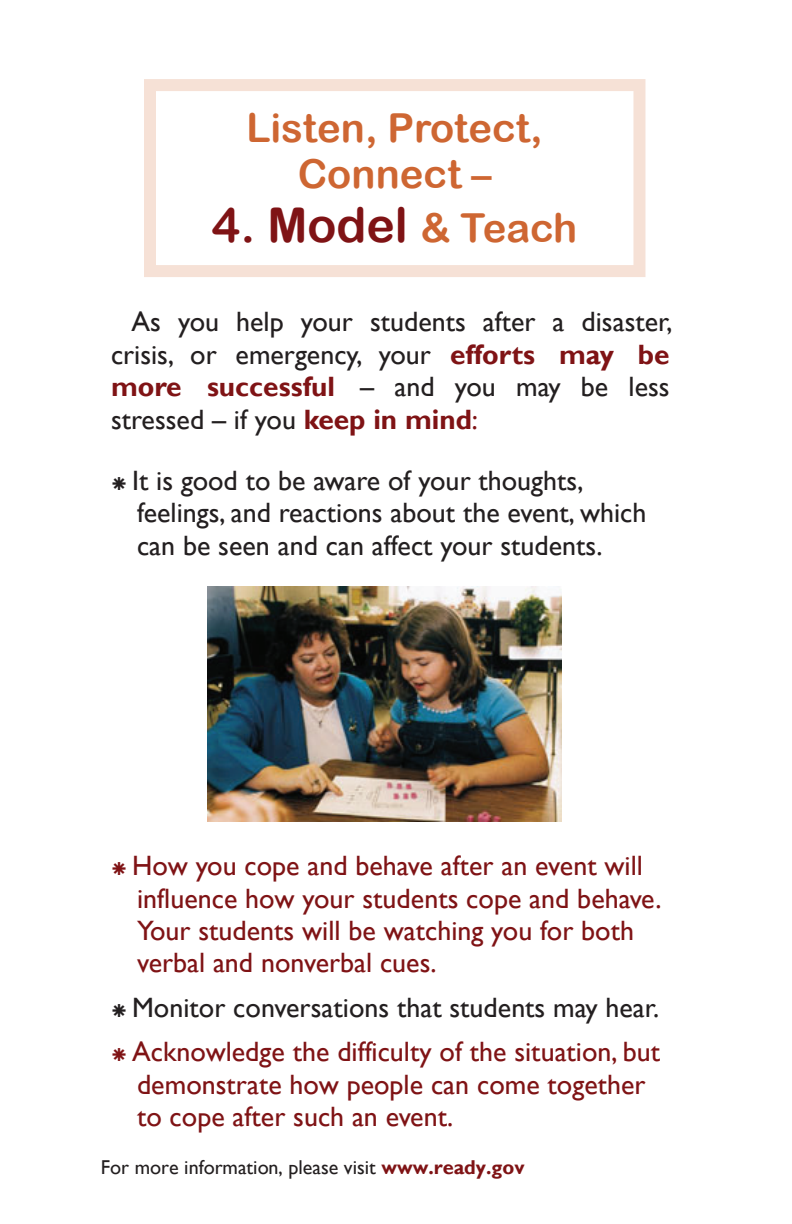
<style>
.page{position:relative;width:792px;height:1224px;background:#fff}
.page>*{position:absolute;margin:0;border:0;box-sizing:border-box;transform-origin:0 0}
.t1{font:48px "Arial Rounded MT Bold";color:#7f1315}
.t2{font:40px/46.4px "Arial Rounded MT Bold";color:#ce6632;text-align:center}
.t3{font:28px/32.4px "Gill Sans";color:#7f1315}
.t4{font:28px/32.4px "Gill Sans";color:#231f20;text-align:justify}
.t5{font:20px "Gill Sans";color:#231f20}
.s1{font-size:40px;color:#ce6632}
.s2{font-weight:700;color:#7f1315}
.s3{color:#7f1315}
.s4{color:#231f20}
</style>
<div class="page">
<svg style="left:144px;top:79px;width:501px;height:198px"></svg>
<img style="left:208px;top:587px;width:354px;height:235px">
<p class="t2" style="left:246px;top:104px;width:298px">Listen, Protect,<br>Connect –</p>
<p class="t1" style="left:212px;top:197px;width:367px">4. Model <span class="s1">&amp; Teach</span></p>
<p class="t4" style="left:111px;top:306px;width:563px;text-indent:21px">As you help your students after a disaster, crisis, or emergency, your <span class="s2">efforts may be more successful</span> – and you may be less stressed – if you <span class="s2">keep in mind</span><span class="s3">:</span></p>
<p class="t4" style="left:132px;top:465px;width:516px;text-align:left">It is good to be aware of your thoughts, feelings, and reactions about the event, which can be seen and can affect your students.</p>
<p class="t3" style="left:132px;top:850px;width:531px">How you cope and behave after an event will influence how your students cope and behave.<br>Your students will be watching you for both verbal and nonverbal cues.</p>
<p class="t3" style="left:132px;top:986px;width:529px;line-height:44.4px"><span class="s4">Monitor conversations that students may hear.<br></span>Acknowledge the difficulty of the situation, but</p>
<p class="t3" style="left:137px;top:1069px;width:510px">demonstrate how people can come together to cope after such an event.</p>
<p class="t5" style="left:101px;top:1156px;width:425px">For more information, please visit <span class="s2">www.ready.gov</span></p>
</div>
